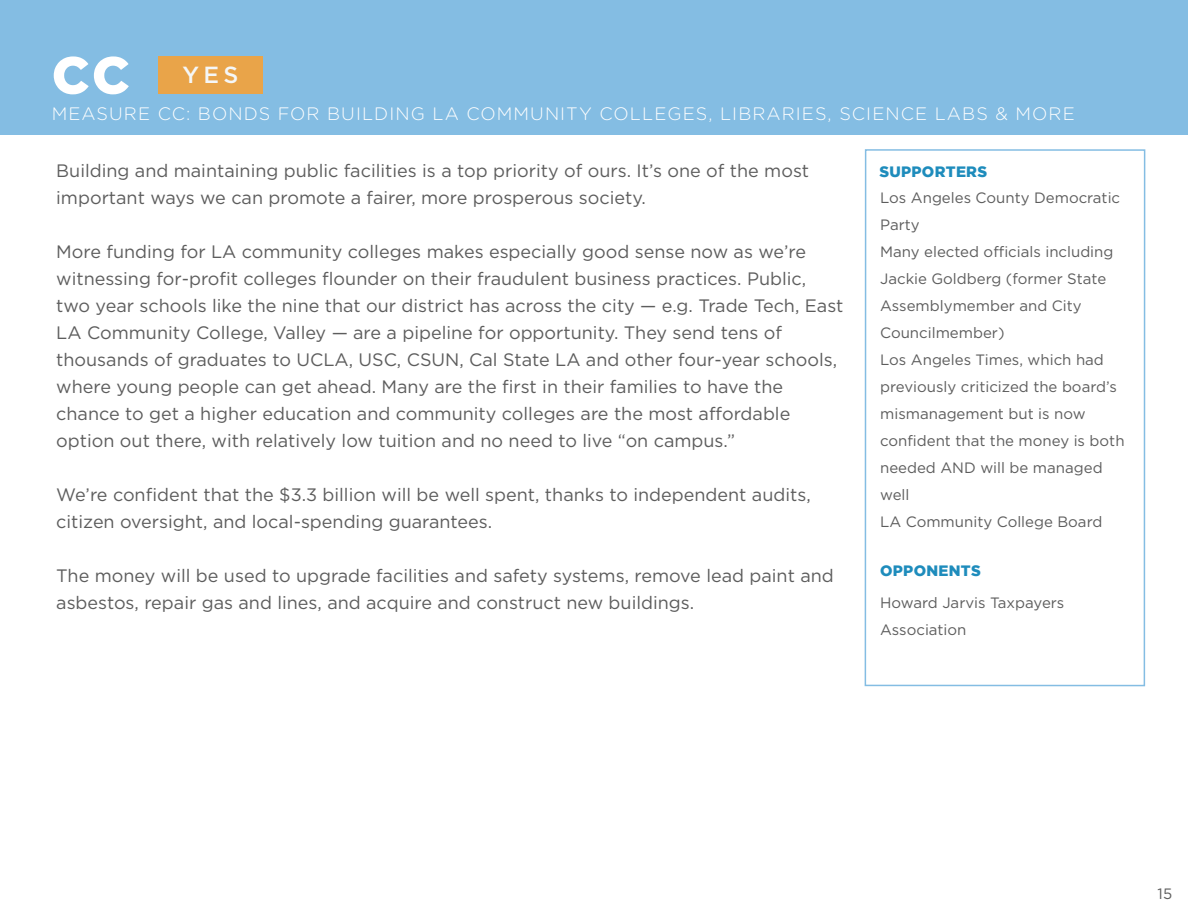
<style>
.page{position:relative;width:1188px;height:918px;background:#fff}
.page>*{position:absolute;margin:0;border:0;box-sizing:border-box;transform-origin:0 0}
.t1{font:900 52.2px "Gotham";color:#fff}
.t2{font:500 23.4px "Gotham";color:#f5f7f7}
.t3{font:18px/27px "Gotham";color:#5d5d5d}
.t4{font:300 18px "Gotham Rounded";letter-spacing:.06em;color:#fff}
.t5{font:15px/27px "Gotham";color:#5d5d5d}
.t6{font:900 15px "Gotham";letter-spacing:.02em;color:#1e8cbc}
</style>
<div class="page">
<div style="left:0;top:0;width:1188px;height:135px;background:#84bde3"></div>
<div style="left:158px;top:56px;width:105px;height:38px;background:#e9a449"></div>
<div style="left:865px;top:149px;width:280px;height:537px;border:2px solid #84bde3"></div>
<h1 class="t1" style="left:52px;top:56px;width:80px">CC</h1>
<p class="t2" style="left:183px;top:61px;width:57px">YES</p>
<p class="t4" style="left:52px;top:102px;width:1025px">MEASURE CC: BONDS FOR BUILDING LA COMMUNITY COLLEGES, LIBRARIES, SCIENCE LABS &amp; MORE</p>
<p class="t3" style="left:56px;top:157px;width:754px">Building and maintaining public facilities is a top priority of ours. It’s one of the most important ways we can promote a fairer, more prosperous society.</p>
<p class="t3" style="left:56px;top:238px;width:789px">More funding for LA community colleges makes especially good sense now as we’re witnessing for-profit colleges flounder on their fraudulent business practices. Public, two year schools like the nine that our district has across the city — e.g. Trade Tech, East LA Community College, Valley — are a pipeline for opportunity. They send tens of thousands of graduates to UCLA, USC, CSUN, Cal State LA and other four-year schools, where young people can get ahead. Many are the first in their families to have the chance to get a higher education and community colleges are the most affordable option out there, with relatively low tuition and no need to live “on campus.”</p>
<p class="t3" style="left:56px;top:481px;width:756px">We’re confident that the $3.3 billion will be well spent, thanks to independent audits, citizen oversight, and local-spending guarantees.</p>
<p class="t3" style="left:56px;top:562px;width:779px">The money will be used to upgrade facilities and safety systems, remove lead paint and asbestos, repair gas and lines, and acquire and construct new buildings.</p>
<p class="t6" style="left:879px;top:166px;width:109px">SUPPORTERS</p>
<p class="t5" style="left:880px;top:184px;width:246px">Los Angeles County Democratic<br>Party<br>Many elected officials including<br>Jackie Goldberg (former State<br>Assemblymember and City<br>Councilmember)<br>Los Angeles Times, which had previously criticized the board’s mismanagement but is now confident that the money is both needed AND will be managed well<br>LA Community College Board</p>
<p class="t6" style="left:880px;top:565px;width:102px">OPPONENTS</p>
<p class="t5" style="left:880px;top:589px;width:186px">Howard Jarvis Taxpayers<br>Association</p>
<p class="t5" style="left:1158px;top:880px;width:16px">15</p>
</div>
